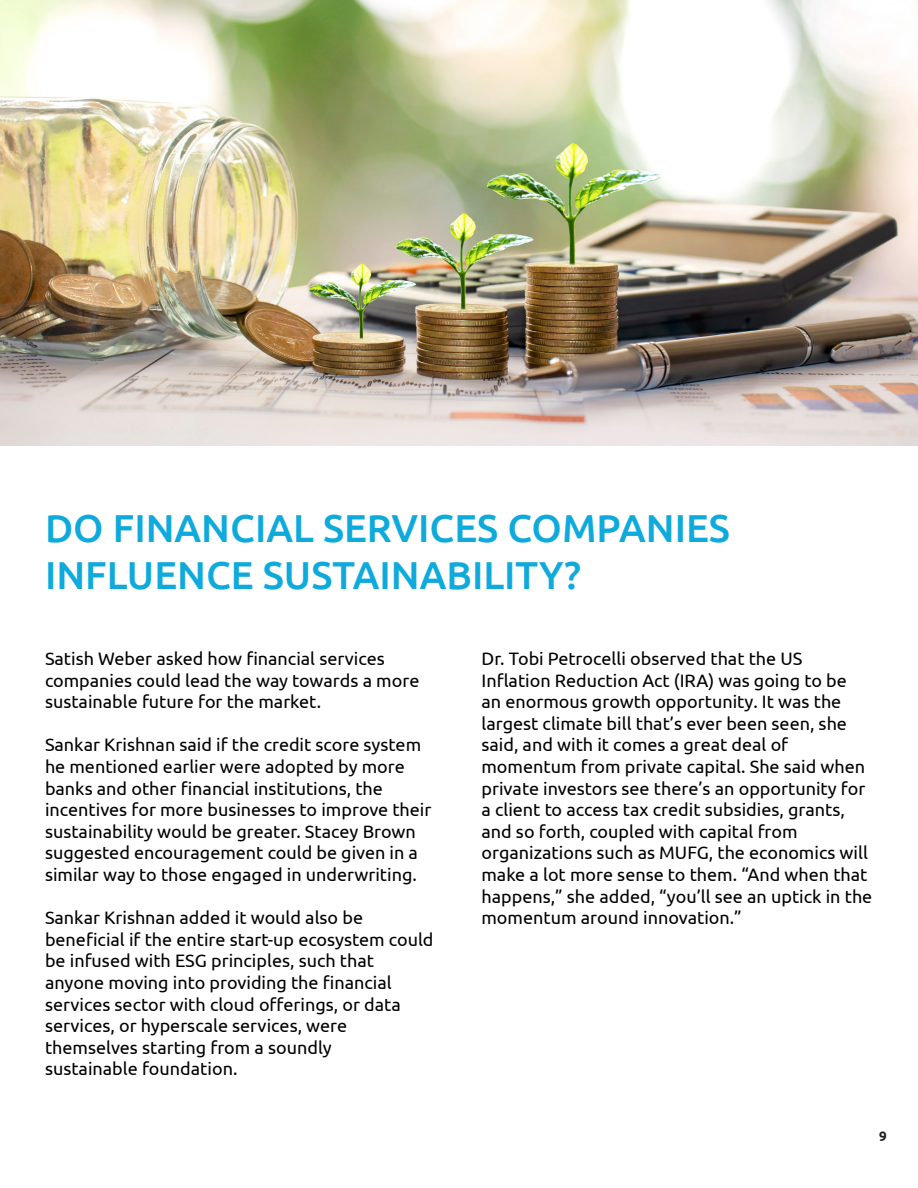
<style>
.page{position:relative;width:918px;height:1188px;background:#fff}
.page>*{position:absolute;margin:0;border:0;box-sizing:border-box;transform-origin:0 0}
.t1{font:500 39px "Ubuntu";color:#0faadc}
.t2{font:18px/21.6px "Ubuntu";color:#000}
.page_number_whi{font:700 13.5px "Ubuntu";color:#231f20}
</style>
<div class="page">
<img style="left:0;top:0;width:918px;height:446px">
<p class="t1" style="left:45px;top:504px;width:686px">DO FINANCIAL SERVICES COMPANIES</p>
<p class="t1" style="left:45px;top:551px;width:537px">INFLUENCE SUSTAINABILITY?</p>
<p class="t2" style="left:45px;top:647px;width:376px">Satish Weber asked how financial services companies could lead the way towards a more sustainable future for the market.</p>
<p class="t2" style="left:45px;top:734px;width:378px">Sankar Krishnan said if the credit score system he mentioned earlier were adopted by more banks and other financial institutions, the</p>
<p class="t2" style="left:45px;top:798px;width:388px">incentives for more businesses to improve their sustainability would be greater. Stacey Brown suggested encouragement could be given in a similar way to those engaged in underwriting.</p>
<p class="t2" style="left:45px;top:906px;width:320px">Sankar Krishnan added it would also be</p>
<p class="t2" style="left:45px;top:928px;width:390px">beneficial if the entire start-up ecosystem could be infused with ESG principles, such that</p>
<p class="t2" style="left:45px;top:971px;width:348px">anyone moving into providing the financial</p>
<p class="t2" style="left:45px;top:993px;width:357px">services sector with cloud offerings, or data</p>
<p class="t2" style="left:45px;top:1014px;width:304px">services, or hyperscale services, were</p>
<p class="t2" style="left:45px;top:1036px;width:288px">themselves starting from a soundly</p>
<p class="t2" style="left:45px;top:1058px;width:194px">sustainable foundation.</p>
<p class="t2" style="left:482px;top:647px;width:322px">Dr. Tobi Petrocelli observed that the US</p>
<p class="t2" style="left:482px;top:669px;width:367px">Inflation Reduction Act (IRA) was going to be</p>
<p class="t2" style="left:482px;top:690px;width:367px">an enormous growth opportunity. It was the largest climate bill that’s ever been seen, she said, and with it comes a great deal of</p>
<p class="t2" style="left:482px;top:755px;width:385px">momentum from private capital. She said when private investors see there’s an opportunity for a client to access tax credit subsidies, grants, and so forth, coupled with capital from</p>
<p class="t2" style="left:482px;top:842px;width:392px">organizations such as MUFG, the economics will make a lot more sense to them. “And when that happens,” she added, “you’ll see an uptick in the momentum around innovation.”</p>
<p class="page_number_whi" style="left:879px;top:1128px;width:9px">9</p>
</div>
